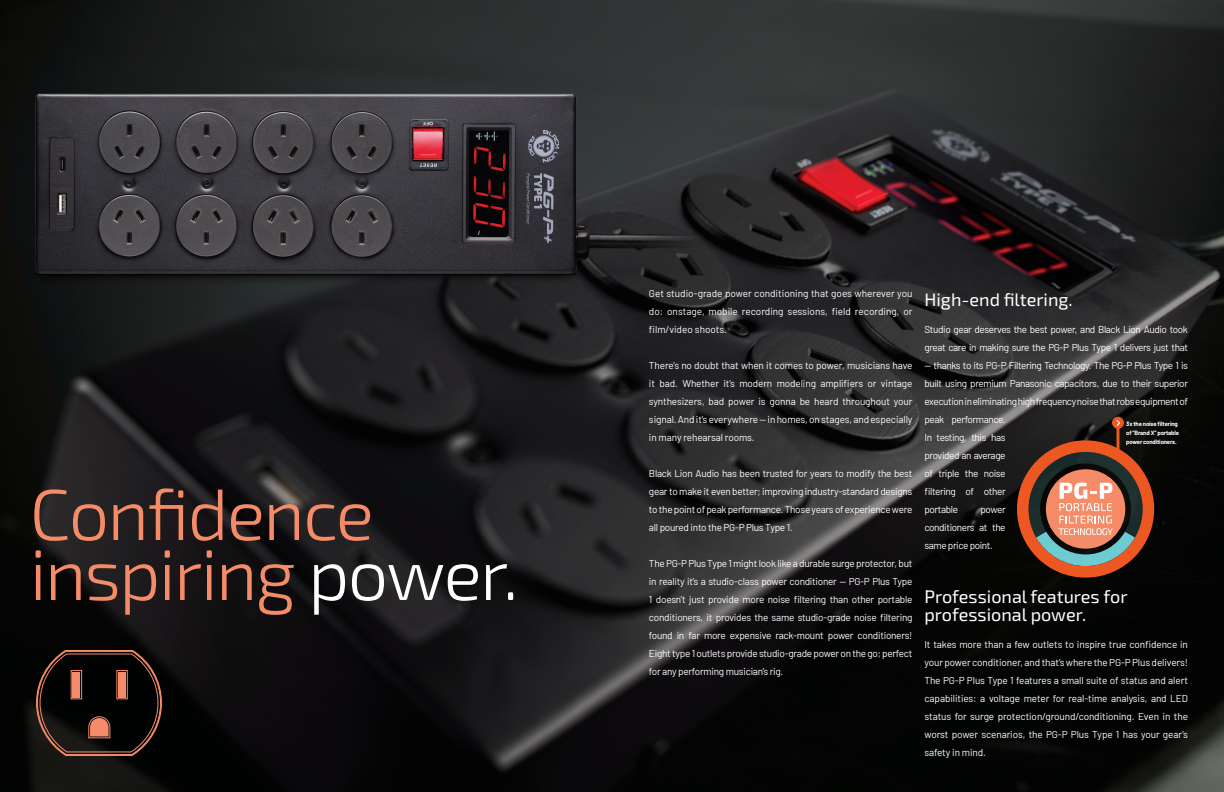
<style>
.page{position:relative;width:1224px;height:792px;background:#fff}
.page>*{position:absolute;margin:0;border:0;box-sizing:border-box;transform-origin:0 0}
.t1{font:300 72px/60px "Exo 2";letter-spacing:-.025em;color:#f58b67}
.t2{font:18px/18px "Exo 2";color:#fff}
.t3{font:10px/18px "Barlow";letter-spacing:-.04em;color:#fff;text-align:justify}
.t4{font:700 6px/9px "Barlow";letter-spacing:-.025em;color:#fff}
.s1{color:#fff}
</style>
<div class="page">
<img style="left:0;top:0;width:1224px;height:792px">
<svg style="left:36px;top:650px;width:126px;height:106px"></svg>
<div style="left:118px;top:672px;width:8px;height:25px;background:#f58b6a"></div>
<div style="left:73px;top:672px;width:7px;height:25px;background:#f58b6a"></div>
<svg style="left:1116px;top:429px;width:4px;height:11px"></svg>
<div style="left:1112px;top:417px;width:12px;height:12px;background:#ed5721;border-radius:50%"></div>
<svg style="left:1117px;top:420px;width:3px;height:6px"></svg>
<svg style="left:1017px;top:440px;width:137px;height:138px"></svg>
<p class="t1" style="left:30px;top:482px;width:491px">Confidence inspiring <span class="s1">power.</span></p>
<p class="t3" style="left:649px;top:284px;width:265px">Get studio-grade power conditioning that goes wherever you do: onstage, mobile recording sessions, field recording, or film/video shoots.</p>
<p class="t3" style="left:649px;top:356px;width:265px">There’s no doubt that when it comes to power, musicians have it bad. Whether it’s modern modeling amplifiers or vintage synthesizers, bad power is gonna be heard throughout your signal. And it’s everywhere — in homes, on stages, and especially in many rehearsal rooms.</p>
<p class="t3" style="left:649px;top:464px;width:265px">Black Lion Audio has been trusted for years to modify the best gear to make it even better; improving industry-standard designs to the point of peak performance. Those years of experience were all poured into the PG-P Plus Type 1.</p>
<p class="t3" style="left:649px;top:554px;width:265px">The PG-P Plus Type 1 might look like a durable surge protector, but in reality it’s a studio-class power conditioner — PG-P Plus Type 1 doesn’t just provide more noise filtering than other portable conditioners, it provides the same studio-grade noise filtering found in far more expensive rack-mount power conditioners!<br>Eight type 1 outlets provide studio-grade power on the go; perfect for any performing musician’s rig.</p>
<p class="t2" style="left:924px;top:290px;width:150px">High-end filtering.</p>
<p class="t3" style="left:924px;top:320px;width:265px">Studio gear deserves the best power, and Black Lion Audio took great care in making sure the PG-P Plus Type 1 delivers just that</p>
<p class="t3" style="left:924px;top:356px;width:265px;text-align:left">— thanks to its PG-P Filtering Technology. The PG-P Plus Type 1 is built using premium Panasonic capacitors, due to their superior execution in eliminating high frequency noise that robs equipment of peak performance.<br>In testing, this has<br>provided an average<br>of triple the noise<br>filtering of other<br>portable</p>
<p class="t4" style="left:1126px;top:419px;width:54px">3x the noise filtering of “Brand X” portable power conditioners.</p>
<p class="t3" style="left:924px;top:500px;width:83px;text-indent:56px">power conditioners at the same price point.</p>
<p class="t2" style="left:924px;top:587px;width:205px">Professional features for professional power.</p>
<p class="t3" style="left:924px;top:635px;width:265px">It takes more than a few outlets to inspire true confidence in your power conditioner, and that’s where the PG-P Plus delivers!<br>The PG-P Plus Type 1 features a small suite of status and alert capabilities: a voltage meter for real-time analysis, and LED status for surge protection/ground/conditioning. Even in the worst power scenarios, the PG-P Plus Type 1 has your gear’s safety in mind.</p>
</div>
